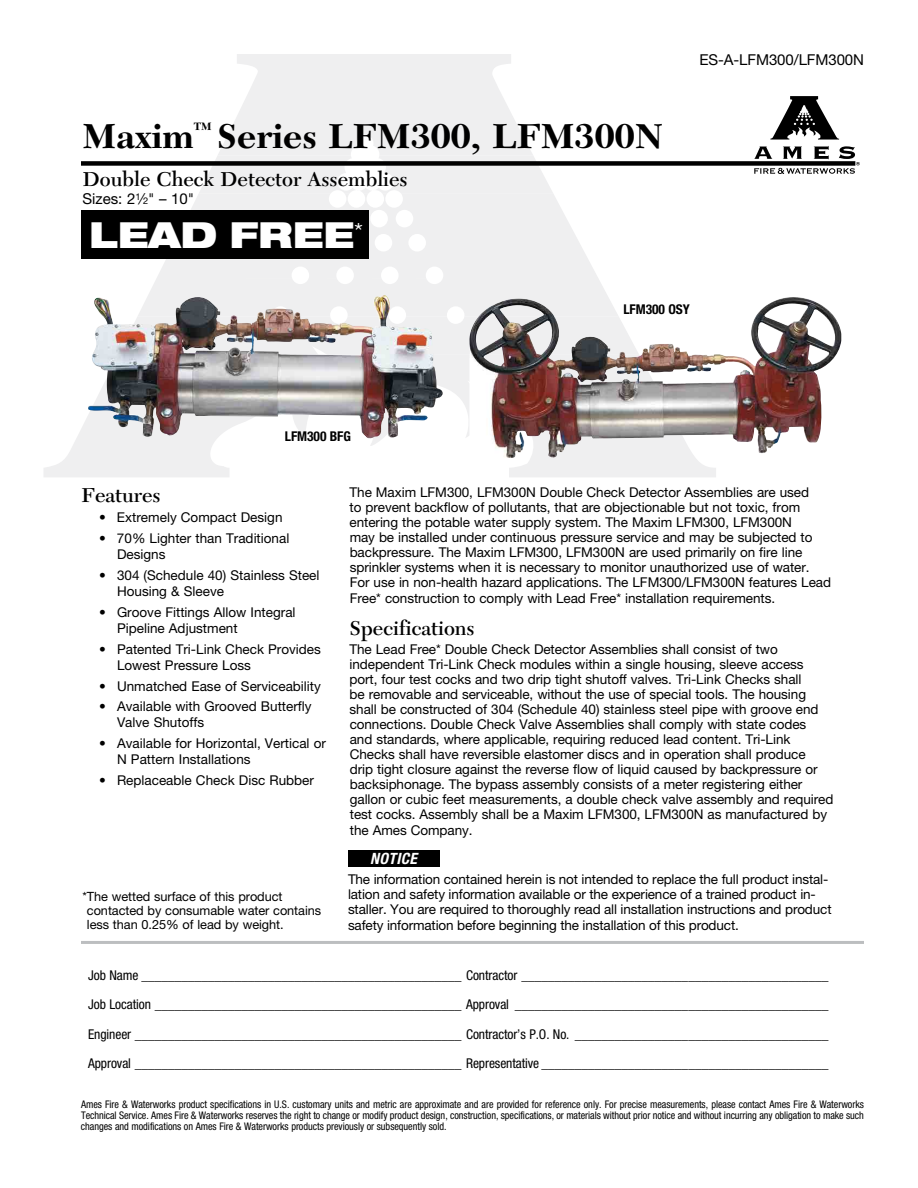
<style>
.page{position:relative;width:918px;height:1188px;background:#fff}
.page>*{position:absolute;margin:0;border:0;box-sizing:border-box;transform-origin:0 0}
.t1{font:700 36px "New Caledonia LT Std";color:#000}
.t2{font:900 expanded 36px "Helvetica Neue LT Std";color:#fff}
.t3{font:600 21px "New Caledonia LT Std";color:#000}
.t4{font:italic 700 condensed 15.6px "Helvetica Neue LT Std";letter-spacing:.025em;color:#fff}
.t5{font:15px "Helvetica Neue LT Std";letter-spacing:-.005em;color:#000}
.t6{font:13.5px/15.1px "Helvetica Neue LT Std";letter-spacing:-.005em;color:#000}
.t7{font:condensed 13.5px/29.4px "Helvetica Neue LT Std";letter-spacing:-.005em;color:#000;text-align:justify}
.t8{font:700 condensed 13.5px "Helvetica Neue LT Std";letter-spacing:-.005em;color:#000}
.t9{font:12.75px/13.8px "Helvetica Neue LT Std";letter-spacing:-.005em;color:#000}
.t10{font:700 11.1px "New Caledonia LT Std";color:#000}
.t11{font:condensed 10.5px/11.1px "Helvetica Neue LT Std";letter-spacing:-.005em;color:#000;text-align:justify}
.s1{font-size:9.3px}
</style>
<div class="page">
<svg style="left:44px;top:54px;width:672px;height:423px"></svg>
<svg style="left:754px;top:146px;width:106px;height:28px"></svg>
<svg style="left:770px;top:96px;width:69px;height:44px"></svg>
<div style="left:81px;top:161px;width:774px;height:5px;background:#000"></div>
<img style="left:257px;top:296px;width:124px;height:32px">
<img style="left:469px;top:297px;width:321px;height:161px">
<div style="left:81px;top:210px;width:288px;height:49px;background:#000"></div>
<hr style="left:81px;top:941px;width:783px;height:3px;background:#bcbec0">
<div style="left:348px;top:850px;width:91px;height:17px;background:#000"></div>
<p class="t5" style="left:699px;top:50px;width:166px">ES-A-LFM300/LFM300N</p>
<h1 class="t1" style="left:82px;top:115px;width:113px">Maxim</h1>
<p class="t10" style="left:194px;top:120px;width:19px">TM</p>
<h1 class="t1" style="left:217px;top:115px;width:447px">Series LFM300, LFM300N</h1>
<h2 class="t3" style="left:82px;top:167px;width:327px">Double Check Detector Assemblies</h2>
<p class="t5" style="left:82px;top:190px;width:113px">Sizes: 2<sup>1</sup>⁄<span class="s1">2</span>" – 10"</p>
<h1 class="t2" style="left:89px;top:212px;width:276px">LEAD FREE<sup>*</sup></h1>
<p class="t8" style="left:623px;top:301px;width:68px">LFM300 OSY</p>
<p class="t8" style="left:285px;top:428px;width:68px">LFM300 BFG</p>
<h2 class="t3" style="left:81px;top:482px;width:81px">Features</h2>
<p class="t6" style="left:99px;top:510px;width:185px">• Extremely Compact Design</p>
<p class="t6" style="left:117px;top:530px;width:174px;line-height:16.2px;text-indent:-18px">• 70% Lighter than Traditional<br>Designs</p>
<p class="t6" style="left:117px;top:567px;width:204px;line-height:16.2px;text-indent:-18px">• 304 (Schedule 40) Stainless Steel<br>Housing &amp; Sleeve</p>
<p class="t6" style="left:117px;top:604px;width:180px;line-height:16.2px;text-indent:-18px">• Groove Fittings Allow Integral<br>Pipeline Adjustment</p>
<p class="t6" style="left:117px;top:641px;width:205px;line-height:16.2px;text-indent:-18px">• Patented Tri-Link Check Provides<br>Lowest Pressure Loss</p>
<p class="t6" style="left:99px;top:678px;width:223px">• Unmatched Ease of Serviceability</p>
<p class="t6" style="left:117px;top:698px;width:196px;line-height:16.2px;text-indent:-18px">• Available with Grooved Butterfly<br>Valve Shutoffs</p>
<p class="t6" style="left:117px;top:735px;width:210px;line-height:16.2px;text-indent:-18px">• Available for Horizontal, Vertical or<br>N Pattern Installations</p>
<p class="t6" style="left:99px;top:772px;width:216px">• Replaceable Check Disc Rubber</p>
<p class="t6" style="left:350px;top:485px;width:483px">The Maxim LFM300, LFM300N Double Check Detector Assemblies are used<br>to prevent backflow of pollutants, that are objectionable but not toxic, from entering the potable water supply system. The Maxim LFM300, LFM300N<br>may be installed under continuous pressure service and may be subjected to backpressure. The Maxim LFM300, LFM300N are used primarily on fire line sprinkler systems when it is necessary to monitor unauthorized use of water.<br>For use in non-health hazard applications. The LFM300/LFM300N features Lead Free* construction to comply with Lead Free* installation requirements.</p>
<h2 class="t3" style="left:350px;top:616px;width:127px">Specifications</h2>
<p class="t6" style="left:350px;top:641px;width:486px">The Lead Free* Double Check Detector Assemblies shall consist of two independent Tri-Link Check modules within a single housing, sleeve access port, four test cocks and two drip tight shutoff valves. Tri-Link Checks shall<br>be removable and serviceable, without the use of special tools. The housing shall be constructed of 304 (Schedule 40) stainless steel pipe with groove end connections. Double Check Valve Assemblies shall comply with state codes<br>and standards, where applicable, requiring reduced lead content. Tri-Link Checks shall have reversible elastomer discs and in operation shall produce<br>drip tight closure against the reverse flow of liquid caused by backpressure or backsiphonage. The bypass assembly consists of a meter registering either gallon or cubic feet measurements, a double check valve assembly and required test cocks. Assembly shall be a Maxim LFM300, LFM300N as manufactured by the Ames Company.</p>
<p class="t4" style="left:370px;top:849px;width:48px">NOTICE</p>
<p class="t6" style="left:348px;top:871px;width:485px">The information contained herein is not intended to replace the full product instal&shy;lation and safety information available or the experience of a trained product in&shy;staller. You are required to thoroughly read all installation instructions and product safety information before beginning the installation of this product.</p>
<p class="t9" style="left:87px;top:890px;width:236px;text-indent:-4px">*The wetted surface of this product contacted by consumable water contains less than 0.25% of lead by weight.</p>
<p class="t7" style="left:88px;top:960px;width:742px">Job Name ________________________________________________ Contractor ______________________________________________ Job Location ______________________________________________ Approval _______________________________________________ Engineer _________________________________________________ Contractor’s P.O. No. ______________________________________ Approval _________________________________________________ Representative ___________________________________________</p>
<p class="t11" style="left:81px;top:1098px;width:785px">Ames Fire &amp; Waterworks product specifications in U.S. customary units and metric are approximate and are provided for reference only. For precise measurements, please contact Ames Fire &amp; Waterworks Technical Service. Ames Fire &amp; Waterworks reserves the right to change or modify product design, construction, specifications, or materials without prior notice and without incurring any obligation to make such changes and modifications on Ames Fire &amp; Waterworks products previously or subsequently sold.</p>
</div>
